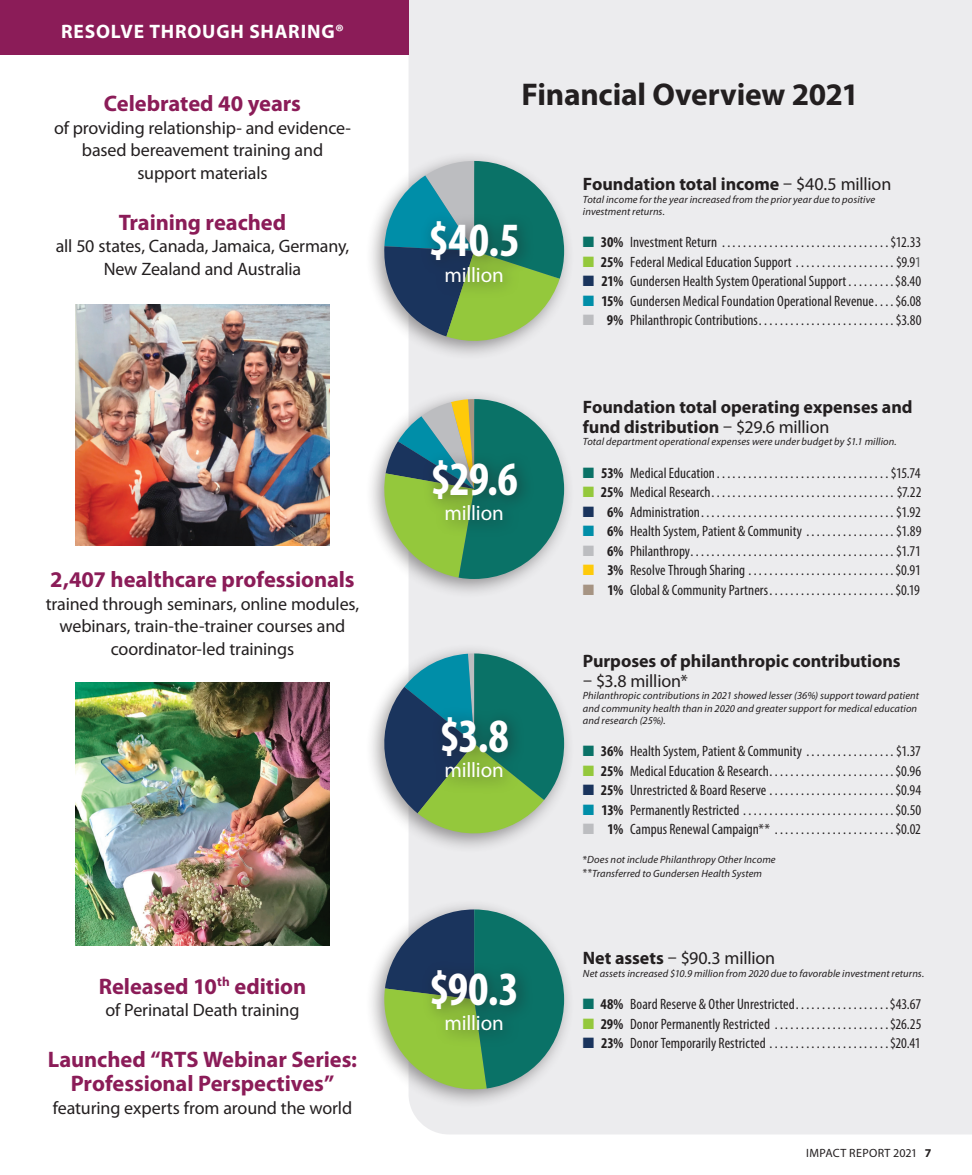
<style>
.page{position:relative;width:972px;height:1175px;background:#fff}
.page>*{position:absolute;margin:0;border:0;box-sizing:border-box;transform-origin:0 0}
.t1{font:700 condensed 48px "Myriad Pro";color:#fff}
.t2{font:700 31.5px "Myriad Pro";letter-spacing:-.005em;color:#231f20}
.t3{font:700 22.5px/24px "Myriad Pro";letter-spacing:-.005em;color:#8b1c58;text-align:center}
.t4{font:21px "Myriad Pro";letter-spacing:-.01em;color:#fff}
.t5{font:700 19.5px "Myriad Pro";letter-spacing:.04em;color:#fff}
.t6{font:18px/22.5px "Myriad Pro";letter-spacing:-.01em;color:#231f20;text-align:center}
.t7{font:700 18px/19.5px "Myriad Pro";letter-spacing:-.005em;color:#231f20}
.t8{font:condensed 15px "Myriad Pro";letter-spacing:.005em;color:#231f20}
.t9{font:12px "Myriad Pro";letter-spacing:.03em;color:#231f20}
.t10{font:italic 10.5px/12.6px "Myriad Pro";letter-spacing:.01em;color:#231f20}
.s1{font-weight:400}
.s2{color:#0a7267}
.s3{font-weight:700}
.s4{color:#94c83c}
.s5{color:#57585a}
.s6{color:#1a345d}
.s7{color:#008ea8}
.s8{color:#bcbdc0}
.s9{color:#feca0a}
.s10{color:#a69483}
.s11{font-style:normal;font-stretch:condensed;font-size:12px}
</style>
<div class="page">
<div style="left:409px;top:0;width:563px;height:1134px;background:#ececee"></div>
<div style="left:364px;top:150px;width:210px;height:210px;background:#231f20;opacity:.45"></div>
<svg style="left:382px;top:161px;width:182px;height:191px;background:#7ea99a"></svg>
<div style="left:364px;top:388px;width:210px;height:210px;background:#231f20;opacity:.45"></div>
<svg style="left:377px;top:399px;width:187px;height:180px;background:#7cab90"></svg>
<div style="left:364px;top:643px;width:210px;height:210px;background:#231f20;opacity:.45"></div>
<svg style="left:373px;top:653px;width:191px;height:191px;background:#75a397"></svg>
<div style="left:364px;top:899px;width:210px;height:210px;background:#231f20;opacity:.45"></div>
<svg style="left:384px;top:909px;width:180px;height:186px;background:#719e87"></svg>
<div style="left:419px;top:210px;width:116px;height:89px;background:#231f20;opacity:.55"></div>
<div style="left:422px;top:449px;width:112px;height:89px;background:#231f20;opacity:.55"></div>
<div style="left:431px;top:706px;width:94px;height:88px;background:#231f20;opacity:.55"></div>
<div style="left:421px;top:959px;width:113px;height:88px;background:#231f20;opacity:.55"></div>
<img style="left:76px;top:682px;width:253px;height:263px">
<img style="left:76px;top:304px;width:253px;height:241px">
<div style="left:0;top:0;width:409px;height:54px;background:#8b1c58"></div>
<p class="t5" style="left:61px;top:18px;width:285px">RESOLVE THROUGH SHARING®</p>
<p class="t3" style="left:104px;top:91px;width:199px">Celebrated 40 years</p>
<p class="t6" style="left:54px;top:117px;width:298px">of providing relationship- and evidence&shy;based bereavement training and support materials</p>
<p class="t3" style="left:119px;top:210px;width:169px">Training reached</p>
<p class="t6" style="left:56px;top:235px;width:295px">all 50 states, Canada, Jamaica, Germany,<br>New Zealand and Australia</p>
<p class="t3" style="left:50px;top:567px;width:306px">2,407 healthcare professionals</p>
<p class="t6" style="left:46px;top:592px;width:315px">trained through seminars, online modules, webinars, train-the-trainer courses and coordinator-led trainings</p>
<p class="t3" style="left:99px;top:973px;width:209px">Released 10<sup>th</sup> edition</p>
<p class="t6" style="left:106px;top:999px;width:195px">of Perinatal Death training</p>
<p class="t3" style="left:48px;top:1047px;width:311px">Launched “RTS Webinar Series:<br>Professional Perspectives”</p>
<p class="t6" style="left:53px;top:1096px;width:301px">featuring experts from around the world</p>
<p class="t2" style="left:522px;top:73px;width:339px">Financial Overview 2021</p>
<p class="t1" style="left:429px;top:210px;width:93px">$40.5</p>
<p class="t4" style="left:445px;top:263px;width:61px">million</p>
<p class="t1" style="left:430px;top:449px;width:89px">$29.6</p>
<p class="t4" style="left:445px;top:502px;width:61px">million</p>
<p class="t1" style="left:440px;top:705px;width:71px">$3.8</p>
<p class="t4" style="left:445px;top:758px;width:61px">million</p>
<p class="t1" style="left:429px;top:958px;width:91px">$90.3</p>
<p class="t4" style="left:445px;top:1011px;width:61px">million</p>
<p class="t7" style="left:583px;top:174px;width:310px">Foundation total income <span class="s1">– $40.5 million</span></p>
<p class="t10" style="left:583px;top:193px;width:294px">Total income for the year increased from the prior year due to positive investment returns.</p>
<p class="t8" style="left:583px;top:233px;width:340px"><span class="s2">■</span> <span class="s3">30%</span> Investment Return . . . . . . . . . . . . . . . . . . . . . . . . . . . . . . . .$12.33</p>
<p class="t8" style="left:583px;top:253px;width:339px"><span class="s4">■</span> <span class="s3">25%</span> Federal Medical Education Support . . . . . . . . . . . . . . . . . . . $9.9<span class="s5">1</span></p>
<p class="t8" style="left:583px;top:272px;width:340px"><span class="s6">■</span> <span class="s3">21%</span> Gundersen Health System Operational Support . . . . . . . . $8.40</p>
<p class="t8" style="left:583px;top:292px;width:340px"><span class="s7">■</span> <span class="s3">15%</span> Gundersen Medical Foundation Operational Revenue . . . $6.08</p>
<p class="t8" style="left:583px;top:311px;width:340px"><span class="s8">■</span> <span class="s3">9%</span> Philanthropic Contributions . . . . . . . . . . . . . . . . . . . . . . . . . .$3.80</p>
<p class="t7" style="left:583px;top:397px;width:331px">Foundation total operating expenses and fund distribution <span class="s1">– $29.6 million</span></p>
<p class="t10" style="left:583px;top:435px;width:315px">Total department operational expenses were under budget by $1.1 million.</p>
<p class="t8" style="left:583px;top:464px;width:339px"><span class="s2">■</span> <span class="s3">53%</span> Medical Education . . . . . . . . . . . . . . . . . . . . . . . . . . . . . . . . . $15.74</p>
<p class="t8" style="left:583px;top:483px;width:340px"><span class="s4">■</span> <span class="s3">25%</span> Medical Research . . . . . . . . . . . . . . . . . . . . . . . . . . . . . . . . . . . $7.22</p>
<p class="t8" style="left:583px;top:503px;width:339px"><span class="s6">■</span> <span class="s3">6%</span> Administration . . . . . . . . . . . . . . . . . . . . . . . . . . . . . . . . . . . . . $1.92</p>
<p class="t8" style="left:583px;top:522px;width:340px"><span class="s7">■</span> <span class="s3">6%</span> Health System, Patient &amp; Community . . . . . . . . . . . . . . . . . $1.89</p>
<p class="t8" style="left:583px;top:542px;width:340px"><span class="s8">■</span> <span class="s3">6%</span> Philanthropy . . . . . . . . . . . . . . . . . . . . . . . . . . . . . . . . . . . . . . . $1.71</p>
<p class="t8" style="left:583px;top:561px;width:339px"><span class="s9">■</span> <span class="s3">3%</span> Resolve Through Sharing . . . . . . . . . . . . . . . . . . . . . . . . . . . $0.91</p>
<p class="t8" style="left:583px;top:581px;width:339px"><span class="s10">■</span> <span class="s3">1%</span> Global &amp; Community Partners . . . . . . . . . . . . . . . . . . . . . . . $0.19</p>
<p class="t7" style="left:583px;top:650px;width:319px">Purposes of philanthropic contributions</p>
<p class="t6" style="left:583px;top:669px;width:106px">– $3.8 million*</p>
<p class="t10" style="left:583px;top:689px;width:338px">Philanthropic contributions in 2021 showed lesser (36%) support toward patient and community health than in 2020 and greater support for medical education and research (25%).</p>
<p class="t8" style="left:583px;top:742px;width:340px"><span class="s2">■</span> <span class="s3">36%</span> Health System, Patient &amp; Community . . . . . . . . . . . . . . . . . $1.37</p>
<p class="t8" style="left:583px;top:762px;width:340px"><span class="s4">■</span> <span class="s3">25%</span> Medical Education &amp; Research . . . . . . . . . . . . . . . . . . . . . . . $0.96</p>
<p class="t8" style="left:583px;top:781px;width:340px"><span class="s6">■</span> <span class="s3">25%</span> Unrestricted &amp; Board Reserve . . . . . . . . . . . . . . . . . . . . . . . $0.94</p>
<p class="t8" style="left:583px;top:801px;width:340px"><span class="s7">■</span> <span class="s3">13%</span> Permanently Restricted . . . . . . . . . . . . . . . . . . . . . . . . . . . . $0.50</p>
<p class="t8" style="left:583px;top:820px;width:340px"><span class="s8">■</span> <span class="s3">1%</span> Campus Renewal Campaign** . . . . . . . . . . . . . . . . . . . . . . $0.02</p>
<p class="t10" style="left:583px;top:853px;width:194px"><span class="s11">*</span>Does not include Philanthropy Other Income</p>
<p class="t10" style="left:583px;top:866px;width:181px"><span class="s11">**</span>Transferred to Gundersen Health System</p>
<p class="t6" style="left:583px;top:947px;width:194px"><span class="s3">Net assets</span> – $90.3 million</p>
<p class="t10" style="left:583px;top:967px;width:343px">Net assets increased $10.9 million from 2020 due to favorable investment returns.</p>
<p class="t8" style="left:583px;top:995px;width:340px"><span class="s2">■</span> <span class="s3">48%</span> Board Reserve &amp; Other Unrestricted . . . . . . . . . . . . . . . . . $43.67</p>
<p class="t8" style="left:583px;top:1014px;width:340px"><span class="s4">■</span> <span class="s3">29%</span> Donor Permanently Restricted . . . . . . . . . . . . . . . . . . . . . $26.25</p>
<p class="t8" style="left:583px;top:1034px;width:339px"><span class="s6">■</span> <span class="s3">23%</span> Donor Temporarily Restricted . . . . . . . . . . . . . . . . . . . . . . $20.41</p>
<p class="t9" style="left:806px;top:1146px;width:127px">IMPACT REPORT 2021 <span class="s3">7</span></p>
</div>
